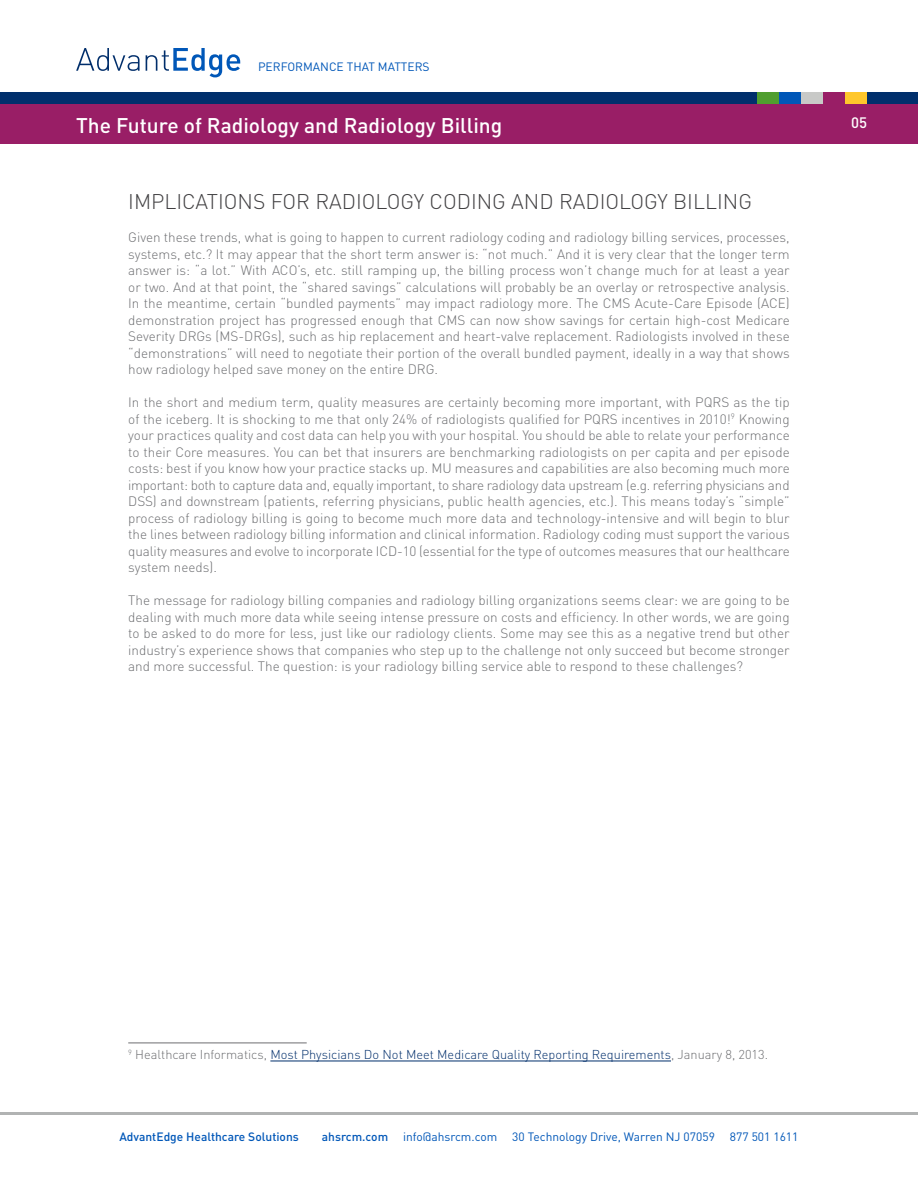
<style>
.page{position:relative;width:918px;height:1188px;background:#fff}
.page>*{position:absolute;margin:0;border:0;box-sizing:border-box;transform-origin:0 0}
.t1{font:300 21px "DIN";color:#414042}
.t2{font:500 21px "DIN";color:#fff}
.t3{font:500 15px "DIN";color:#fff}
.t4{font:300 13.5px/16.5px "DIN";color:#6d6e71;text-align:justify}
.t5{font:300 12.75px "DIN";color:#002e6b}
.t6{font:12px "DIN";color:#0057b8}
.t7{font:500 12px "DIN";color:#0057b8}
.s1{color:#6d6e71}
</style>
<div class="page">
<div style="left:0;top:103px;width:918px;height:41px;background:#991e66"></div>
<hr style="left:0;top:1112px;width:918px;height:3px;background:#b1b3b3">
<svg style="left:76px;top:48px;width:64px;height:23px"></svg>
<svg style="left:146px;top:48px;width:94px;height:29px"></svg>
<div style="left:0;top:92px;width:918px;height:12px;background:#002f6c"></div>
<div style="left:845px;top:92px;width:22px;height:12px;background:#ffc72c"></div>
<div style="left:823px;top:92px;width:22px;height:12px;background:#991e66"></div>
<div style="left:779px;top:92px;width:22px;height:12px;background:#0057b8"></div>
<div style="left:801px;top:92px;width:22px;height:12px;background:#c8c9c7"></div>
<div style="left:757px;top:92px;width:22px;height:12px;background:#509e2f"></div>
<hr style="left:270px;top:1061px;width:401px;height:1px;background:#002e6b">
<hr style="left:128px;top:1043px;width:179px;height:1px;background:#6d6e71">
<p class="t6" style="left:258px;top:59px;width:173px">PERFORMANCE THAT MATTERS</p>
<h1 class="t2" style="left:76px;top:112px;width:428px">The Future of Radiology and Radiology Billing</h1>
<p class="t3" style="left:851px;top:113px;width:17px">05</p>
<h1 class="t1" style="left:128px;top:189px;width:622px">IMPLICATIONS FOR RADIOLOGY CODING AND RADIOLOGY BILLING</h1>
<p class="t4" style="left:128px;top:229px;width:663px">Given these trends, what is going to happen to current radiology coding and radiology billing services, processes, systems, etc.? It may appear that the short term answer is: “not much.” And it is very clear that the longer term answer is: “a lot.” With ACO’s, etc. still ramping up, the billing process won’t change much for at least a year or two. And at that point, the “shared savings” calculations will probably be an overlay or retrospective analysis.<br>In the meantime, certain “bundled payments” may impact radiology more. The CMS Acute-Care Episode (ACE) demonstration project has progressed enough that CMS can now show savings for certain high-cost Medicare Severity DRGs (MS-DRGs), such as hip replacement and heart-valve replacement. Radiologists involved in these “demonstrations” will need to negotiate their portion of the overall bundled payment, ideally in a way that shows how radiology helped save money on the entire DRG.</p>
<p class="t4" style="left:128px;top:394px;width:663px">In the short and medium term, quality measures are certainly becoming more important, with PQRS as the tip of the iceberg. It is shocking to me that only 24% of radiologists qualified for PQRS incentives in 2010!<sup>9</sup> Knowing your practices quality and cost data can help you with your hospital. You should be able to relate your performance to their Core measures. You can bet that insurers are benchmarking radiologists on per capita and per episode costs: best if you know how your practice stacks up. MU measures and capabilities are also becoming much more important: both to capture data and, equally important, to share radiology data upstream (e.g. referring physicians and DSS) and downstream (patients, referring physicians, public health agencies, etc.). This means today’s “simple” process of radiology billing is going to become much more data and technology-intensive and will begin to blur the lines between radiology billing information and clinical information. Radiology coding must support the various quality measures and evolve to incorporate ICD-10 (essential for the type of outcomes measures that our healthcare system needs).</p>
<p class="t4" style="left:128px;top:592px;width:663px">The message for radiology billing companies and radiology billing organizations seems clear: we are going to be dealing with much more data while seeing intense pressure on costs and efficiency. In other words, we are going to be asked to do more for less, just like our radiology clients. Some may see this as a negative trend but other industry’s experience shows that companies who step up to the challenge not only succeed but become stronger and more successful. The question: is your radiology billing service able to respond to these challenges?</p>
<p class="t5" style="left:128px;top:1047px;width:641px"><sup>9</sup> <span class="s1">H ealthcare Informatics,</span> Most Physicians Do Not Meet Medicare Quality Reporting Requirements<span class="s1">, January 8, 2013.</span></p>
<p class="t7" style="left:119px;top:1129px;width:181px">AdvantEdge Healthcare Solutions</p>
<p class="t7" style="left:322px;top:1129px;width:68px">ahsrcm.com</p>
<p class="t6" style="left:403px;top:1129px;width:397px">info@ahsrcm.com 30 Technology Drive, Warren NJ 07059 877 501 1611</p>
</div>
